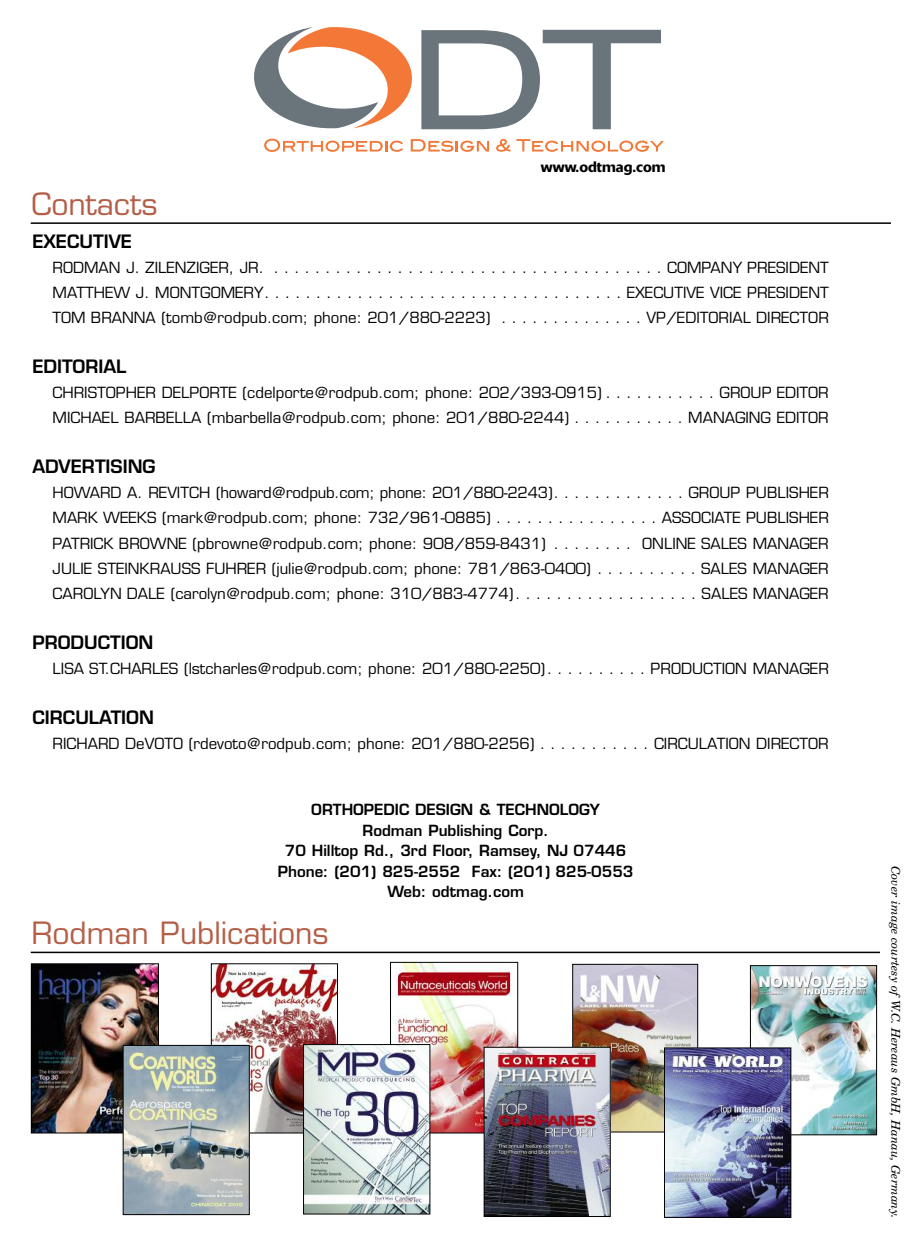
<style>
.page{position:relative;width:918px;height:1242px;background:#fff}
.page>*{position:absolute;margin:0;border:0;box-sizing:border-box;transform-origin:0 0}
.t1{font:30px "Eurostile LT Std";color:#b45e47}
.t2{font:600 18px "Eurostile LT Std";color:#000}
.t3{font:15px/25px "Eurostile LT Std";color:#000;text-align:justify}
.t4{font:600 15px/20.5px "Eurostile LT Std";color:#000;text-align:center}
.t5{font:500 15px "Delta";color:#000}
.t6{font:italic 12px "New Century Schlbk LT Std";color:#000}
</style>
<div class="page">
<svg style="left:254px;top:27px;width:158px;height:102px"></svg>
<svg style="left:421px;top:30px;width:240px;height:99px"></svg>
<svg style="left:264px;top:139px;width:139px;height:13px"></svg>
<svg style="left:411px;top:139px;width:78px;height:13px"></svg>
<svg style="left:496px;top:139px;width:168px;height:13px"></svg>
<img style="left:392px;top:964px;width:124px;height:167px">
<div style="left:390px;top:962px;width:128px;height:171px;border:1px solid #000"></div>
<img style="left:33px;top:965px;width:124px;height:166px">
<div style="left:31px;top:963px;width:128px;height:170px;border:1px solid #000"></div>
<img style="left:213px;top:965px;width:123px;height:166px">
<div style="left:211px;top:963px;width:127px;height:170px;border:1px solid #000"></div>
<img style="left:574px;top:966px;width:122px;height:164px">
<div style="left:572px;top:964px;width:126px;height:168px;border:1px solid #000"></div>
<img style="left:752px;top:967px;width:123px;height:166px">
<div style="left:750px;top:965px;width:127px;height:170px;border:1px solid #000"></div>
<img style="left:125px;top:1047px;width:123px;height:166px">
<div style="left:123px;top:1045px;width:127px;height:170px;border:1px solid #000"></div>
<img style="left:305px;top:1046px;width:123px;height:166px">
<div style="left:303px;top:1044px;width:127px;height:170px;border:1px solid #000"></div>
<hr style="left:31px;top:222px;width:860px;height:2px;background:#000">
<hr style="left:31px;top:952px;width:860px;height:1px;background:#000">
<img style="left:486px;top:1049px;width:123px;height:166px">
<div style="left:484px;top:1047px;width:127px;height:170px;border:1px solid #000"></div>
<img style="left:666px;top:1050px;width:123px;height:166px">
<div style="left:664px;top:1048px;width:127px;height:170px;border:1px solid #000"></div>
<div style="left:880px;top:767px;width:22px;height:453px;background:#fff"></div>
<h1 class="t1" style="left:31px;top:192px;width:127px">Contacts</h1>
<p class="t5" style="left:541px;top:162px;width:126px">www.odtmag.com</p>
<p class="t2" style="left:32px;top:234px;width:101px">EXECUTIVE</p>
<p class="t3" style="left:53px;top:257px;width:778px">RODMANJ.ZILENZIGER,JR. ......................................COMPANYPRESIDENT MATTHEWJ.MONTGOMERY...................................EXECUTIVEVICEPRESIDENT TOM BRANNA (tomb@rodpub.com; phone: 201/880-2223) . . . . . . . . . . . . . . VP/EDITORIAL DIRECTOR</p>
<p class="t2" style="left:32px;top:360px;width:96px">EDITORIAL</p>
<p class="t3" style="left:53px;top:382px;width:778px">CHRISTOPHER DELPORTE (cdelporte@rodpub.com; phone: 202/393-0915) . . . . . . . . . . . GROUP EDITOR<br>MICHAEL BARBELLA (mbarbella@rodpub.com; phone: 201/880-2244) . . . . . . . . . . . MANAGING EDITOR</p>
<p class="t2" style="left:32px;top:460px;width:125px">ADVERTISING</p>
<p class="t3" style="left:53px;top:482px;width:778px">HOWARD A. REVITCH (howard@rodpub.com; phone: 201/880-2243). . . . . . . . . . . . . GROUP PUBLISHER MARK WEEKS (mark@rodpub.com; phone: 732/961-0885) . . . . . . . . . . . . . . . . ASSOCIATE PUBLISHER PATRICK BROWNE (pbrowne@rodpub.com; phone: 908/859-8431) . . . . . . . . ONLINE SALES MANAGER JULIE STEINKRAUSS FUHRER (julie@rodpub.com; phone: 781/863-0400) . . . . . . . . . . SALES MANAGER CAROLYN DALE (carolyn@rodpub.com; phone: 310/883-4774). . . . . . . . . . . . . . . . . . SALES MANAGER</p>
<p class="t2" style="left:32px;top:635px;width:123px">PRODUCTION</p>
<p class="t3" style="left:53px;top:657px;width:778px">LISA ST.CHARLES (lstcharles@rodpub.com; phone: 201/880-2250). . . . . . . . . . PRODUCTION MANAGER</p>
<p class="t2" style="left:32px;top:710px;width:123px">CIRCULATION</p>
<p class="t3" style="left:53px;top:732px;width:778px">RICHARD DeVOTO (rdevoto@rodpub.com; phone: 201/880-2256) . . . . . . . . . . . CIRCULATION DIRECTOR</p>
<p class="t4" style="left:278px;top:801px;width:357px">ORTHOPEDIC DESIGN &amp; TECHNOLOGY<br>Rodman Publishing Corp.<br>70 Hilltop Rd., 3rd Floor, Ramsey, NJ 07446<br>Phone: (201) 825-2552 Fax: (201) 825-0553<br>Web: odtmag.com</p>
<h1 class="t1" style="left:31px;top:921px;width:299px">Rodman Publications</h1>
<p class="t6" style="left:900px;top:866px;width:354px;rotate:90deg">Cover image courtesy of W.C. Hereaus GmbH, Hanau, Germany.</p>
</div>
